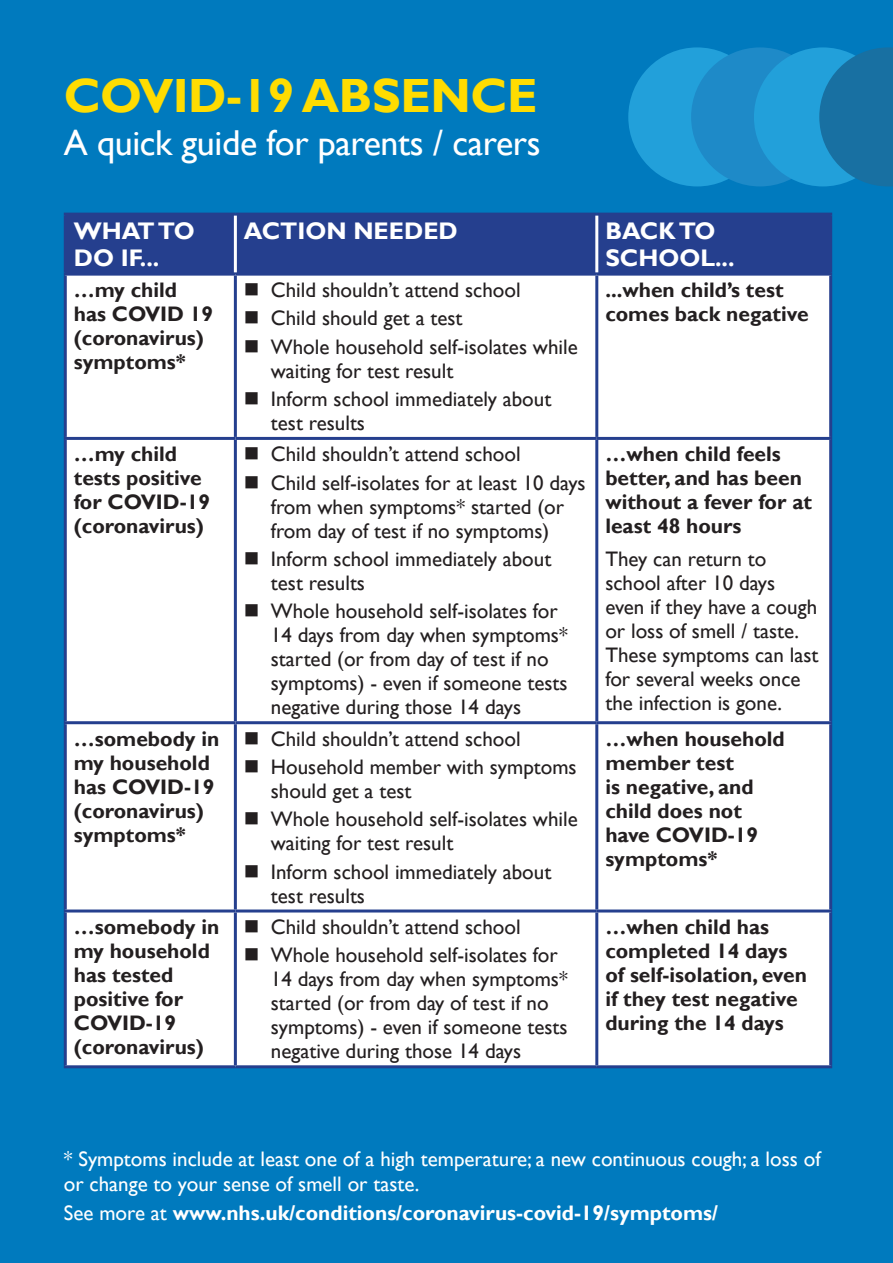
<style>
.page{position:relative;width:893px;height:1263px;background:#007abe}
.page>*{position:absolute;margin:0;border:0;box-sizing:border-box;transform-origin:0 0}
.t1{font:700 48px "Gill Sans";letter-spacing:-.01em;color:#ffdc01}
.t2{font:36px "Gill Sans";letter-spacing:-.01em;color:#fff}
._14pt_header{font:700 24px/26.4px "Gill Sans";color:#fff}
.Main{font:21px/24px "Gill Sans";color:#231f20}
.Main-2{font:700 21px/24px "Gill Sans";color:#231f20}
.t3{font:21px/25.2px "Gill Sans";color:#fff}
.t4{font:700 21px "Gill Sans";color:#fff}
.s1{font-weight:400}
</style>
<div class="page">
<div style="left:628px;top:47px;width:138px;height:139px;background:#22a0da;border-radius:50%"></div>
<div style="left:691px;top:47px;width:138px;height:139px;background:#1e8ac8;border-radius:50%"></div>
<div style="left:754px;top:47px;width:138px;height:139px;background:#22a0da;border-radius:50%"></div>
<svg style="left:819px;top:47px;width:74px;height:139px"></svg>
<div style="left:67px;top:216px;width:762px;height:57px;background:#253f8e"></div>
<div style="left:67px;top:276px;width:762px;height:789px;background:#fff"></div>
<hr style="left:64px;top:276px;width:3px;height:161px;background:#253f8e">
<hr style="left:234px;top:276px;width:3px;height:161px;background:#253f8e">
<hr style="left:595px;top:276px;width:3px;height:161px;background:#253f8e">
<hr style="left:829px;top:276px;width:3px;height:161px;background:#253f8e">
<hr style="left:64px;top:437px;width:171px;height:3px;background:#253f8e">
<hr style="left:64px;top:440px;width:3px;height:281px;background:#253f8e">
<hr style="left:235px;top:437px;width:362px;height:3px;background:#253f8e">
<hr style="left:234px;top:440px;width:3px;height:281px;background:#253f8e">
<hr style="left:597px;top:437px;width:235px;height:3px;background:#253f8e">
<hr style="left:595px;top:440px;width:3px;height:281px;background:#253f8e">
<hr style="left:829px;top:440px;width:3px;height:281px;background:#253f8e">
<hr style="left:64px;top:721px;width:171px;height:3px;background:#253f8e">
<hr style="left:64px;top:724px;width:3px;height:185px;background:#253f8e">
<hr style="left:235px;top:721px;width:362px;height:3px;background:#253f8e">
<hr style="left:234px;top:724px;width:3px;height:185px;background:#253f8e">
<hr style="left:597px;top:721px;width:235px;height:3px;background:#253f8e">
<hr style="left:595px;top:724px;width:3px;height:185px;background:#253f8e">
<hr style="left:829px;top:724px;width:3px;height:185px;background:#253f8e">
<hr style="left:64px;top:909px;width:171px;height:3px;background:#253f8e">
<hr style="left:64px;top:912px;width:3px;height:153px;background:#253f8e">
<hr style="left:235px;top:909px;width:362px;height:3px;background:#253f8e">
<hr style="left:234px;top:912px;width:3px;height:153px;background:#253f8e">
<hr style="left:597px;top:909px;width:235px;height:3px;background:#253f8e">
<hr style="left:595px;top:912px;width:3px;height:153px;background:#253f8e">
<hr style="left:829px;top:912px;width:3px;height:153px;background:#253f8e">
<hr style="left:64px;top:213px;width:171px;height:3px;background:#253f8e">
<hr style="left:64px;top:216px;width:3px;height:57px;background:#253f8e">
<hr style="left:235px;top:213px;width:362px;height:3px;background:#253f8e">
<hr style="left:597px;top:213px;width:235px;height:3px;background:#253f8e">
<hr style="left:829px;top:216px;width:3px;height:57px;background:#253f8e">
<hr style="left:64px;top:1065px;width:171px;height:3px;background:#253f8e">
<hr style="left:235px;top:1065px;width:362px;height:3px;background:#253f8e">
<hr style="left:597px;top:1065px;width:235px;height:3px;background:#253f8e">
<hr style="left:234px;top:216px;width:3px;height:57px;background:#fff">
<hr style="left:595px;top:216px;width:3px;height:57px;background:#fff">
<hr style="left:64px;top:273px;width:171px;height:3px;background:#253f8e">
<hr style="left:235px;top:273px;width:362px;height:3px;background:#253f8e">
<hr style="left:597px;top:273px;width:235px;height:3px;background:#253f8e">
<svg style="left:246px;top:283px;width:12px;height:13px"></svg>
<svg style="left:246px;top:311px;width:12px;height:13px"></svg>
<svg style="left:246px;top:340px;width:12px;height:12px"></svg>
<svg style="left:246px;top:392px;width:12px;height:12px"></svg>
<svg style="left:246px;top:448px;width:12px;height:12px"></svg>
<svg style="left:246px;top:476px;width:12px;height:12px"></svg>
<svg style="left:246px;top:552px;width:12px;height:12px"></svg>
<svg style="left:246px;top:604px;width:12px;height:13px"></svg>
<svg style="left:246px;top:732px;width:12px;height:12px"></svg>
<svg style="left:246px;top:760px;width:12px;height:12px"></svg>
<svg style="left:246px;top:812px;width:12px;height:13px"></svg>
<svg style="left:246px;top:865px;width:12px;height:12px"></svg>
<svg style="left:246px;top:920px;width:12px;height:12px"></svg>
<svg style="left:246px;top:948px;width:12px;height:13px"></svg>
<p class="t1" style="left:64px;top:67px;width:475px">COVID-19 ABSENCE</p>
<p class="t2" style="left:64px;top:122px;width:478px">A quick guide for parents / carers</p>
<p class="_14pt_header" style="left:74px;top:219px;width:122px">WHAT TO<br>DO IF...</p>
<p class="_14pt_header" style="left:244px;top:219px;width:215px">ACTION NEEDED</p>
<p class="_14pt_header" style="left:605px;top:219px;width:131px">BACK TO<br>SCHOOL...</p>
<p class="Main-2" style="left:74px;top:279px;width:141px">…my child has COVID 19 (coronavirus) symptoms*</p>
<p class="Main" style="left:271px;top:278px;width:251px">Child shouldn’t attend school</p>
<p class="Main-2" style="left:605px;top:279px;width:205px">...when child’s test comes back negative</p>
<p class="Main" style="left:271px;top:307px;width:193px">Child should get a test</p>
<p class="Main" style="left:271px;top:335px;width:308px">Whole household self-isolates while waiting for test result</p>
<p class="Main" style="left:271px;top:387px;width:282px">Inform school immediately about test results</p>
<p class="Main-2" style="left:74px;top:443px;width:138px">…my child tests positive for COVID-19 (coronavirus)</p>
<p class="Main" style="left:271px;top:443px;width:251px">Child shouldn’t attend school</p>
<p class="Main" style="left:271px;top:471px;width:316px">Child self-isolates for at least 10 days from when symptoms* started (or from day of test if no symptoms)</p>
<p class="Main" style="left:271px;top:547px;width:282px">Inform school immediately about test results</p>
<p class="Main" style="left:271px;top:599px;width:298px">Whole household self-isolates for<br>14 days from day when symptoms* started (or from day of test if no symptoms) - even if someone tests negative during those 14 days</p>
<p class="Main-2" style="left:74px;top:727px;width:147px">…somebody in my household has COVID-19 (coronavirus) symptoms*</p>
<p class="Main" style="left:271px;top:727px;width:251px">Child shouldn’t attend school</p>
<p class="Main" style="left:271px;top:755px;width:307px">Household member with symptoms should get a test</p>
<p class="Main" style="left:271px;top:807px;width:308px">Whole household self-isolates while waiting for test result</p>
<p class="Main" style="left:271px;top:860px;width:282px">Inform school immediately about test results</p>
<p class="Main-2" style="left:74px;top:915px;width:147px">…somebody in my household has tested positive for<br>COVID-19 (coronavirus)</p>
<p class="Main" style="left:271px;top:915px;width:251px">Child shouldn’t attend school</p>
<p class="Main" style="left:271px;top:943px;width:298px">Whole household self-isolates for<br>14 days from day when symptoms* started (or from day of test if no symptoms) - even if someone tests negative during those 14 days</p>
<p class="Main-2" style="left:605px;top:443px;width:208px">…when child feels better, and has been without a fever for at least 48 hours</p>
<p class="Main" style="left:605px;top:547px;width:215px">They can return to school after 10 days even if they have a cough or loss of smell / taste.<br>These symptoms can last for several weeks once the infection is gone.</p>
<p class="Main-2" style="left:605px;top:727px;width:181px">…when household member test<br>is negative, and child does not have COVID-19 symptoms*</p>
<p class="Main-2" style="left:605px;top:915px;width:203px">…when child has completed 14 days of self-isolation, even if they test negative during the 14 days</p>
<p class="t3" style="left:64px;top:1146px;width:758px">* Symptoms include at least one of a high temperature; a new continuous cough; a loss of or change to your sense of smell or taste.</p>
<p class="t4" style="left:64px;top:1201px;width:656px"><span class="s1">See more at</span> www.nhs.uk/conditions/coronavirus-covid-19/symptoms/</p>
</div>
